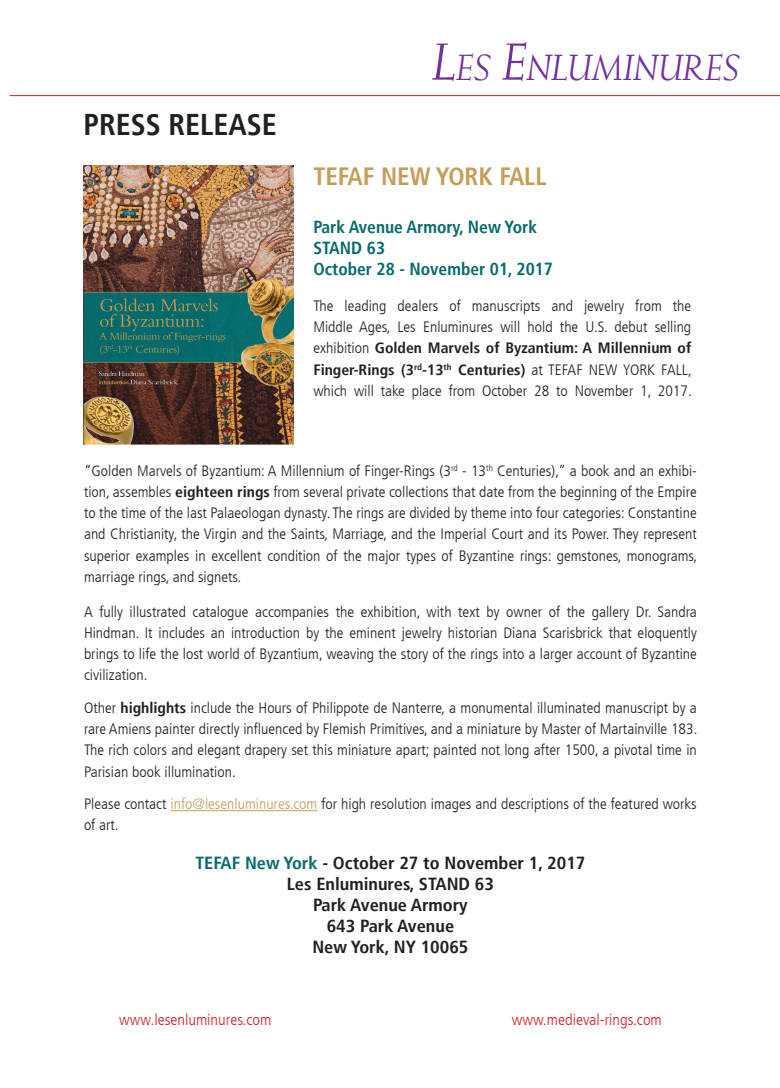
<style>
.page{position:relative;width:780px;height:1088px;background:#fff}
.page>*{position:absolute;margin:0;border:0;box-sizing:border-box;transform-origin:0 0}
.t1{font:italic 36.75px "Weiss BT";color:#7030a0}
.t2{font:700 condensed 30px "Frutiger LT";color:#231f20}
.t3{font:700 condensed 25px "Frutiger LT";color:#c49e59}
.t4{font:700 condensed 17.5px "Frutiger LT";color:#231f20;scale:1.05 1}
.t5{font:700 condensed 17.5px "Frutiger LT";color:#066a6c}
.t6{font:300 condensed 15.62px "Frutiger LT";color:#d1232a;scale:1.05 1}
.t7{font:300 condensed 15px/21.2px "Frutiger LT";color:#231f20;text-align:justify;scale:1.05 1}
.s1{font-size:52.5px}
.s2{font-weight:700}
.s3{color:#c49e59}
.s4{color:#066a6c}
</style>
<div class="page">
<hr style="left:10px;top:95px;width:770px;height:1px;background:#d1232a">
<hr style="left:170px;top:810px;width:147px;height:1px;background:#c49e59">
<img style="left:83px;top:165px;width:211px;height:280px">
<p class="t2" style="left:83px;top:106px;width:195px">PRESS RELEASE</p>
<p class="t1" style="left:433px;top:44px;width:309px"><span class="s1">L</span>ES <span class="s1">E</span>NLUMINURES</p>
<p class="t3" style="left:313px;top:161px;width:234px">TEFAF NEW YORK FALL</p>
<p class="t5" style="left:313px;top:216px;width:225px">Park Avenue Armory, New York</p>
<p class="t5" style="left:313px;top:237px;width:73px">STAND 63</p>
<p class="t5" style="left:313px;top:258px;width:241px">October 28 - November 01, 2017</p>
<p class="t7" style="left:313px;top:295px;width:362px">The leading dealers of manuscripts and jewelry from the Middle Ages, Les Enluminures will hold the U.S. debut selling exhibition <span class="s2">Golden Marvels of Byzantium: A Millennium of Finger-Rings (3</span><sup>rd</sup><span class="s2">-13</span><sup>th</sup> <span class="s2">Centuries)</span> at TEFAF NEW YORK FALL, which will take place from October 28 to November 1, 2017.</p>
<p class="t7" style="left:84px;top:460px;width:585px">“Golden Marvels of Byzantium: A Millennium of Finger-Rings (3<sup>rd</sup> - 13<sup>th</sup> Centuries),” a book and an exhibi&shy;tion, assembles <span class="s2">eighteen rings</span> from several private collections that date from the beginning of the Empire to the time of the last Palaeologan dynasty. The rings are divided by theme into four categories: Constantine and Christianity, the Virgin and the Saints, Marriage, and the Imperial Court and its Power. They represent superior examples in excellent condition of the major types of Byzantine rings: gemstones, monograms, marriage rings, and signets.</p>
<p class="t7" style="left:84px;top:601px;width:585px">A fully illustrated catalogue accompanies the exhibition, with text by owner of the gallery Dr. Sandra Hindman. It includes an introduction by the eminent jewelry historian Diana Scarisbrick that eloquently brings to life the lost world of Byzantium, weaving the story of the rings into a larger account of Byzantine civilization.</p>
<p class="t7" style="left:84px;top:697px;width:585px">Other <span class="s2">highlights</span> include the Hours of Philippote de Nanterre, a monumental illuminated manuscript by a rare Amiens painter directly influenced by Flemish Primitives, and a miniature by Master of Martainville 183.<br>The rich colors and elegant drapery set this miniature apart; painted not long after 1500, a pivotal time in Parisian book illumination.</p>
<p class="t7" style="left:84px;top:793px;width:585px">Please contact <span class="s3">info@lesenluminures.com</span> for high resolution images and descriptions of the featured works of art.</p>
<p class="t4" style="left:195px;top:853px;width:373px"><span class="s4">TEFAF New York</span> - October 27 to November 1, 2017</p>
<p class="t4" style="left:287px;top:874px;width:199px">Les Enluminures, STAND 63</p>
<p class="t4" style="left:313px;top:895px;width:149px">Park Avenue Armory</p>
<p class="t4" style="left:326px;top:916px;width:123px">643 Park Avenue</p>
<p class="t4" style="left:312px;top:937px;width:150px">New York, NY 10065</p>
<p class="t6" style="left:119px;top:1010px;width:146px">www.lesenluminures.com</p>
<p class="t6" style="left:512px;top:1010px;width:144px">www.medieval-rings.com</p>
</div>
